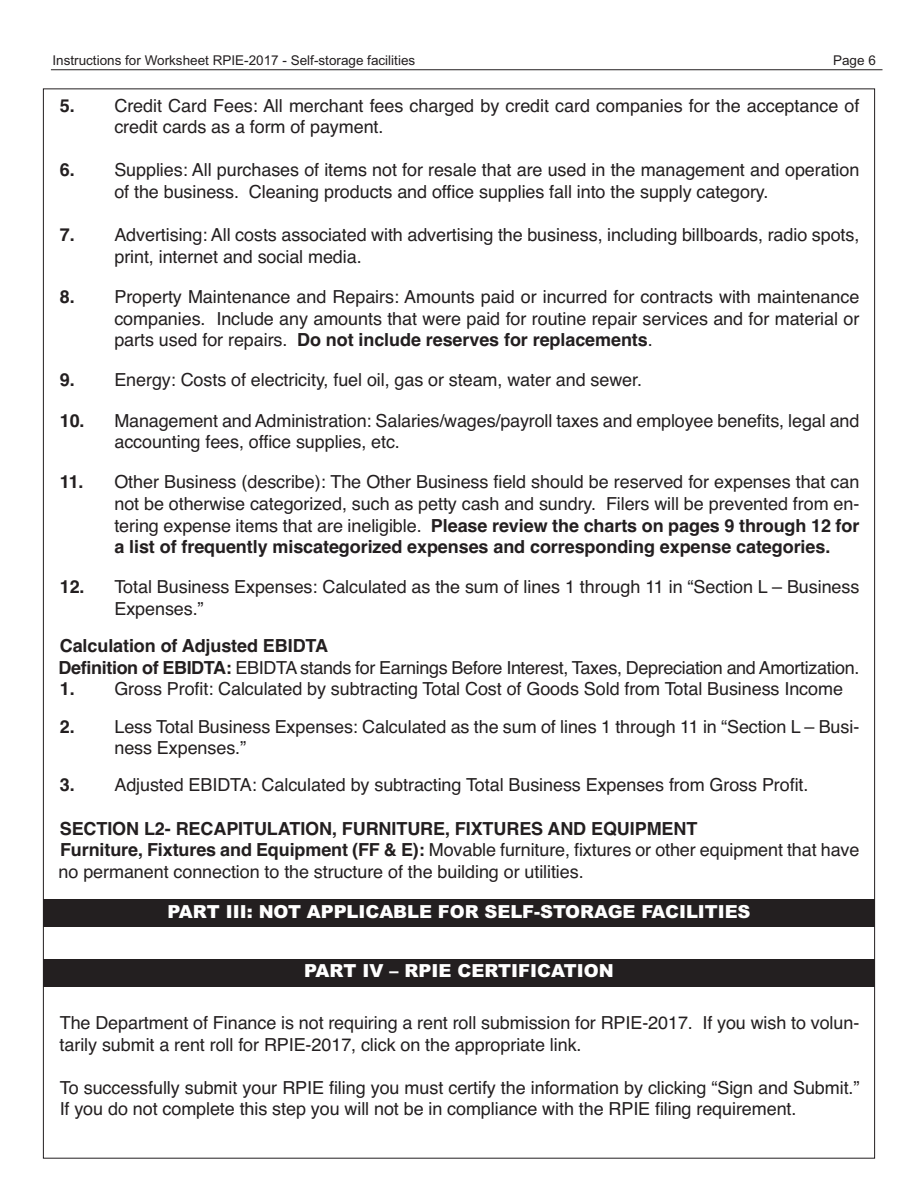
<style>
.page{position:relative;width:918px;height:1188px;background:#fff}
.page>*{position:absolute;margin:0;border:0;box-sizing:border-box;transform-origin:0 0}
.t1{font:18px/21.6px "Helvetica";letter-spacing:-.005em;color:#231f20}
.t2{font:900 18px "Arial";letter-spacing:-.005em;color:#fff}
.t3{font:13.5px "Arial";color:#231f20}
.s1{font-weight:700}
</style>
<div class="page">
<hr style="left:51px;top:69px;width:832px;height:1px;background:#231f20">
<div style="left:43px;top:899px;width:832px;height:28px;background:#231f20"></div>
<div style="left:43px;top:959px;width:832px;height:28px;background:#231f20"></div>
<p class="t3" style="left:52px;top:52px;width:364px">Instructions for Worksheet RPIE-2017 - Self-storage facilities</p>
<p class="t3" style="left:833px;top:52px;width:44px">Page 6</p>
<p class="t1" style="left:114px;top:95px;width:747px;text-indent:-55px"><span class="s1">5.</span> Credit Card Fees: All merchant fees charged by credit card companies for the acceptance of credit cards as a form of payment.</p>
<p class="t1" style="left:114px;top:159px;width:747px;text-indent:-55px"><span class="s1">6.</span> Supplies: All purchases of items not for resale that are used in the management and operation of the business. Cleaning products and office supplies fall into the supply category.</p>
<p class="t1" style="left:114px;top:224px;width:747px;text-indent:-55px"><span class="s1">7.</span> Advertising: All costs associated with advertising the business, including billboards, radio spots, print, internet and social media.</p>
<p class="t1" style="left:114px;top:286px;width:747px;text-align:justify;text-indent:-55px"><span class="s1">8.</span> Property Maintenance and Repairs: Amounts paid or incurred for contracts with maintenance companies. Include any amounts that were paid for routine repair services and for material or parts used for repairs. <span class="s1">Do not include reserves for replacements</span>.</p>
<p class="t1" style="left:60px;top:369px;width:584px"><span class="s1">9.</span> Energy: Costs of electricity, fuel oil, gas or steam, water and sewer.</p>
<p class="t1" style="left:114px;top:410px;width:747px;text-indent:-55px"><span class="s1">10.</span> Management and Administration: Salaries/wages/payroll taxes and employee benefits, legal and accounting fees, office supplies, etc.</p>
<p class="t1" style="left:114px;top:471px;width:747px;text-align:justify;text-indent:-55px"><span class="s1">11.</span> Other Business (describe): The Other Business field should be reserved for expenses that can not be otherwise categorized, such as petty cash and sundry. Filers will be prevented from en&shy;tering expense items that are ineligible. <span class="s1">Please review the charts on pages 9 through 12 for a list of frequently miscategorized expenses and corresponding expense categories.</span></p>
<p class="t1" style="left:114px;top:576px;width:747px;text-indent:-55px"><span class="s1">12.</span> Total Business Expenses: Calculated as the sum of lines 1 through 11 in “Section L – Business<br>Expenses.”</p>
<p class="t1" style="left:59px;top:635px;width:802px"><span class="s1">Calculation of Adjusted EBIDtA<br>Definition of EBIDtA:</span> EBIDTA stands for Earnings Before Interest, Taxes, Depreciation and Amortization.</p>
<p class="t1" style="left:60px;top:678px;width:785px"><span class="s1">1.</span> Gross Profit: Calculated by subtracting Total Cost of Goods Sold from Total Business Income</p>
<p class="t1" style="left:114px;top:716px;width:746px;text-indent:-55px"><span class="s1">2.</span> Less Total Business Expenses: Calculated as the sum of lines 1 through 11 in “Section L – Busi&shy;ness Expenses.”</p>
<p class="t1" style="left:60px;top:774px;width:750px"><span class="s1">3.</span> Adjusted EBIDTA: Calculated by subtracting Total Business Expenses from Gross Profit.</p>
<p class="t1" style="left:59px;top:818px;width:802px"><span class="s1">sECtIoN L2- RECAPItULAtIoN, FURNItURE, FIXtUREs AND EQUIPMENt<br>Furniture, Fixtures and Equipment (FF &amp; E):</span> Movable furniture, fixtures or other equipment that have no permanent connection to the structure of the building or utilities.</p>
<p class="t2" style="left:167px;top:901px;width:585px">PART III: NOT APPLICABLE FOR SELF-STORAGE FACILITIES</p>
<p class="t2" style="left:304px;top:960px;width:311px">PART IV – RPIE CERTIFICATION</p>
<p class="t1" style="left:60px;top:1012px;width:801px">The Department of Finance is not requiring a rent roll submission for RPIE-2017. If you wish to volun&shy;tarily submit a rent roll for RPIE-2017, click on the appropriate link.</p>
<p class="t1" style="left:60px;top:1077px;width:801px">To successfully submit your RPIE filing you must certify the information by clicking “Sign and Submit.”<br>If you do not complete this step you will not be in compliance with the RPIE filing requirement.</p>
</div>
